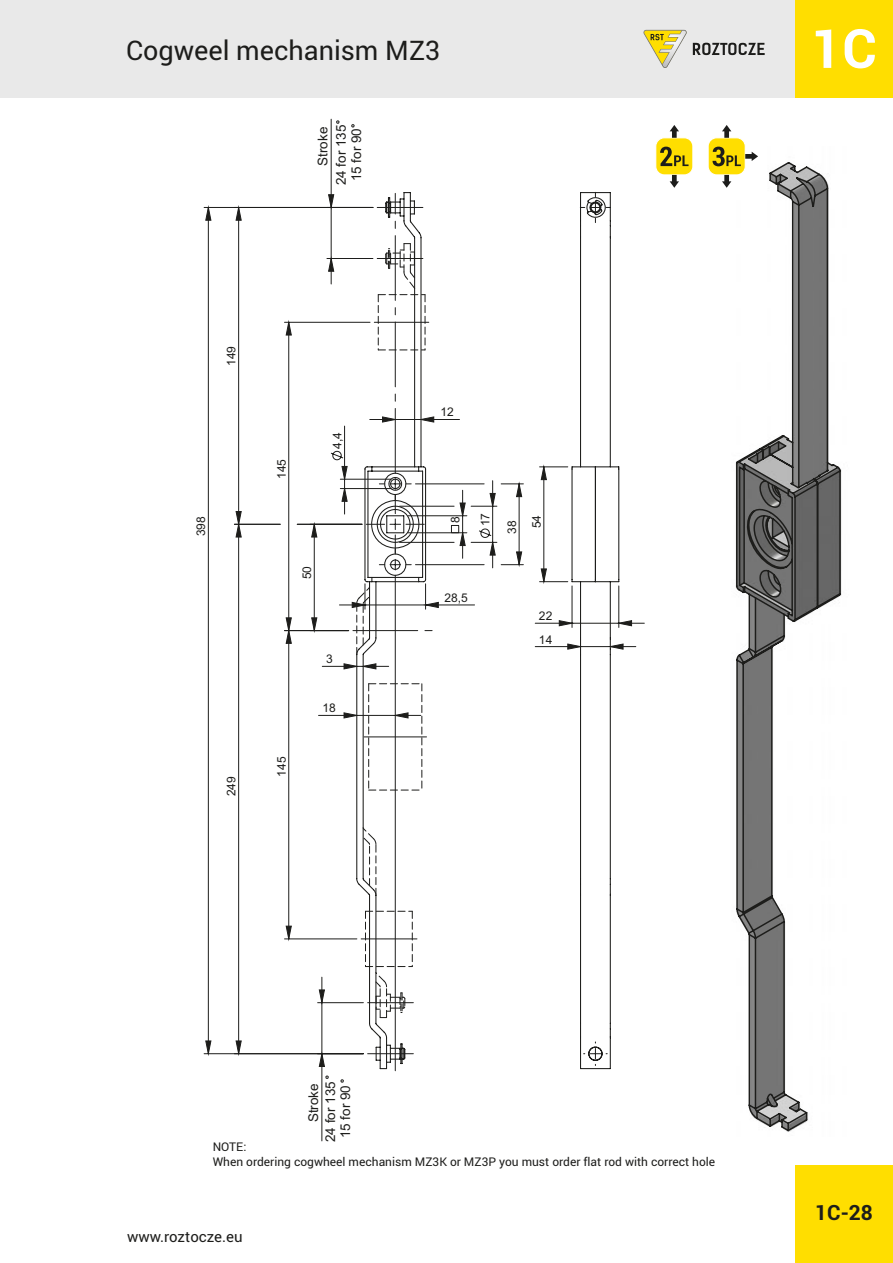
<style>
.page{position:relative;width:893px;height:1263px;background:#fff}
.page>*{position:absolute;margin:0;border:0;box-sizing:border-box;transform-origin:0 0}
.t1{font:700 54px "Roboto";color:#fff}
.t2{font:27px "Roboto";color:#1d1d1b}
.t3{font:700 21px "Roboto";color:#1d1d1b}
.t4{font:15px "Roboto";color:#1d1d1b}
.t5{font:13.5px/18.3px "Arial";color:#1d1d1b;text-align:right}
.t6{font:12px/15.9px "Roboto";color:#1d1d1b}
.t7{font:12px/23.4px "Arial";color:#1d1d1b}
</style>
<div class="page">
<div style="left:0;top:0;width:893px;height:98px;background:#e9e9e9"></div>
<svg style="left:643px;top:30px;width:44px;height:38px"></svg>
<svg style="left:693px;top:43px;width:72px;height:12px"></svg>
<div style="left:795px;top:1165px;width:98px;height:98px;background:#ffde00"></div>
<div style="left:795px;top:0;width:98px;height:98px;background:#ffde00"></div>
<svg style="left:735px;top:162px;width:107px;height:970px"></svg>
<hr style="left:204px;top:1053px;width:159px;height:1px;background:#1d1d1b">
<hr style="left:204px;top:207px;width:169px;height:1px;background:#1d1d1b">
<hr style="left:331px;top:119px;width:1px;height:88px;background:#1d1d1b">
<hr style="left:322px;top:1054px;width:1px;height:87px;background:#1d1d1b">
<svg style="left:206px;top:205px;width:79px;height:851px"></svg>
<svg style="left:236px;top:466px;width:49px;height:588px"></svg>
<div style="left:655px;top:137px;width:38px;height:38px;background:#ffde00;border:1px solid #fff;border-radius:9px"></div>
<svg style="left:660px;top:147px;width:28px;height:19px"></svg>
<svg style="left:670px;top:175px;width:9px;height:13px"></svg>
<svg style="left:670px;top:125px;width:9px;height:13px"></svg>
<div style="left:708px;top:137px;width:38px;height:38px;background:#ffde00;border:1px solid #fff;border-radius:9px"></div>
<svg style="left:712px;top:147px;width:46px;height:19px"></svg>
<svg style="left:722px;top:125px;width:9px;height:13px"></svg>
<svg style="left:722px;top:175px;width:9px;height:13px"></svg>
<svg style="left:336px;top:120px;width:3px;height:4px"></svg>
<svg style="left:285px;top:192px;width:359px;height:891px"></svg>
<h2 class="t2" style="left:126px;top:32px;width:316px">Cogweel mechanism MZ3</h2>
<p class="t5" style="left:315px;top:185px;width:62px;rotate:-90deg">Stroke<br>24 for 135</p>
<p class="t5" style="left:348px;top:181px;width:55px;rotate:-90deg">15 for 90</p>
<p class="t7" style="left:221px;top:366px;width:21px;rotate:-90deg">149</p>
<p class="t7" style="left:271px;top:479px;width:21px;rotate:-90deg">145</p>
<p class="t7" style="left:327px;top:449px;width:18px;rotate:-90deg">4,4</p>
<p class="t7" style="left:440px;top:402px;width:15px">12</p>
<p class="t7" style="left:190px;top:536px;width:21px;rotate:-90deg">398</p>
<p class="t7" style="left:445px;top:523px;width:8px;rotate:-90deg">8</p>
<p class="t7" style="left:475px;top:526px;width:15px;rotate:-90deg">17</p>
<p class="t7" style="left:296px;top:579px;width:15px;rotate:-90deg">50</p>
<p class="t7" style="left:326px;top:648px;width:8px">3</p>
<p class="t7" style="left:323px;top:697px;width:15px">18</p>
<p class="t7" style="left:444px;top:587px;width:25px">28,5</p>
<p class="t7" style="left:501px;top:534px;width:15px;rotate:-90deg">38</p>
<p class="t7" style="left:526px;top:528px;width:15px;rotate:-90deg">54</p>
<p class="t7" style="left:539px;top:605px;width:15px">22<br>14</p>
<p class="t7" style="left:221px;top:796px;width:21px;rotate:-90deg">249</p>
<p class="t7" style="left:271px;top:777px;width:21px;rotate:-90deg">145</p>
<h1 class="t1" style="left:811px;top:11px;width:67px">1C</h1>
<p class="t5" style="left:306px;top:1142px;width:62px;line-height:17px;rotate:-90deg">Stroke<br>24 for 135</p>
<p class="t5" style="left:338px;top:1138px;width:55px;rotate:-90deg">15 for 90</p>
<p class="t6" style="left:213px;top:1138px;width:504px">NOTE:<br>When ordering cogwheel mechanism MZ3K or MZ3P you must order flat rod with correct hole</p>
<p class="t4" style="left:127px;top:1226px;width:117px">www.roztocze.eu</p>
<h3 class="t3" style="left:815px;top:1198px;width:59px">1C-28</h3>
</div>
